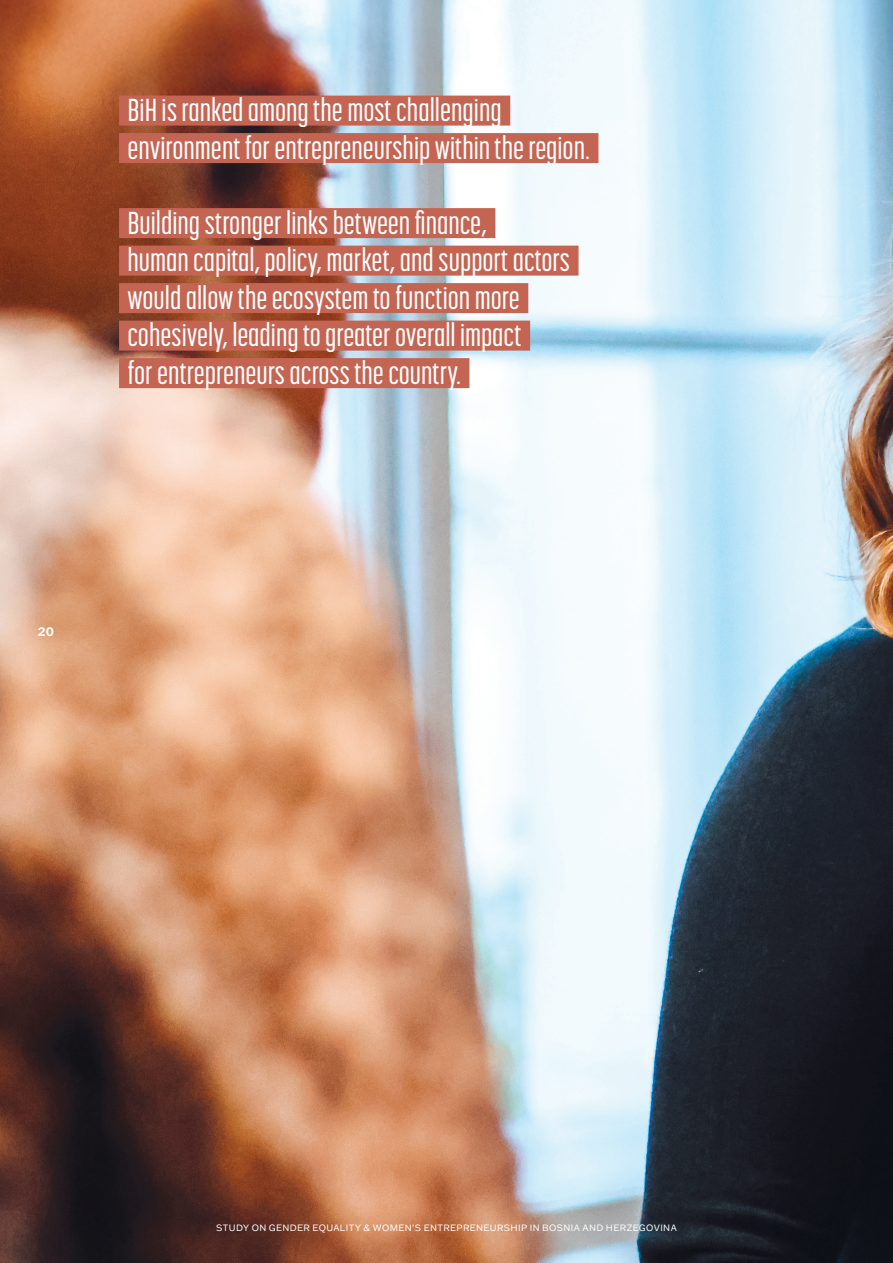
<style>
.page{position:relative;width:893px;height:1263px;background:#fff}
.page>*{position:absolute;margin:0;border:0;box-sizing:border-box;transform-origin:0 0}
.t1{font:500 31.5px/37.5px "Korolev Compressed";color:#fff}
.t2{font:700 12px "Franklin Gothic ATF";color:#fff}
.t3{font:9px "Franklin Gothic ATF";letter-spacing:.045em;color:#fff}
</style>
<div class="page">
<img style="left:0;top:0;width:893px;height:1263px">
<div style="left:119px;top:96px;width:391px;height:30px;background:#c46553"></div>
<div style="left:119px;top:133px;width:479px;height:30px;background:#c46553"></div>
<div style="left:119px;top:208px;width:376px;height:30px;background:#c46553"></div>
<div style="left:119px;top:246px;width:459px;height:30px;background:#c46553"></div>
<div style="left:119px;top:283px;width:409px;height:30px;background:#c46553"></div>
<div style="left:119px;top:321px;width:411px;height:30px;background:#c46553"></div>
<div style="left:119px;top:358px;width:350px;height:30px;background:#c46553"></div>
<p class="t1" style="left:128px;top:91px;width:464px">BiH is ranked among the most challenging environment for entrepreneurship within the region.</p>
<p class="t1" style="left:128px;top:204px;width:444px">Building stronger links between finance,<br>human capital, policy, market, and support actors would allow the ecosystem to function more cohesively, leading to greater overall impact<br>for entrepreneurs across the country.</p>
<p class="t2" style="left:38px;top:624px;width:18px">20</p>
<p class="t3" style="left:216px;top:1222px;width:462px">STUDY ON GENDER EQUALITY &amp; WOMEN’S ENTREPRENEURSHIP IN BOSNIA AND HERZEGOVINA</p>
</div>
